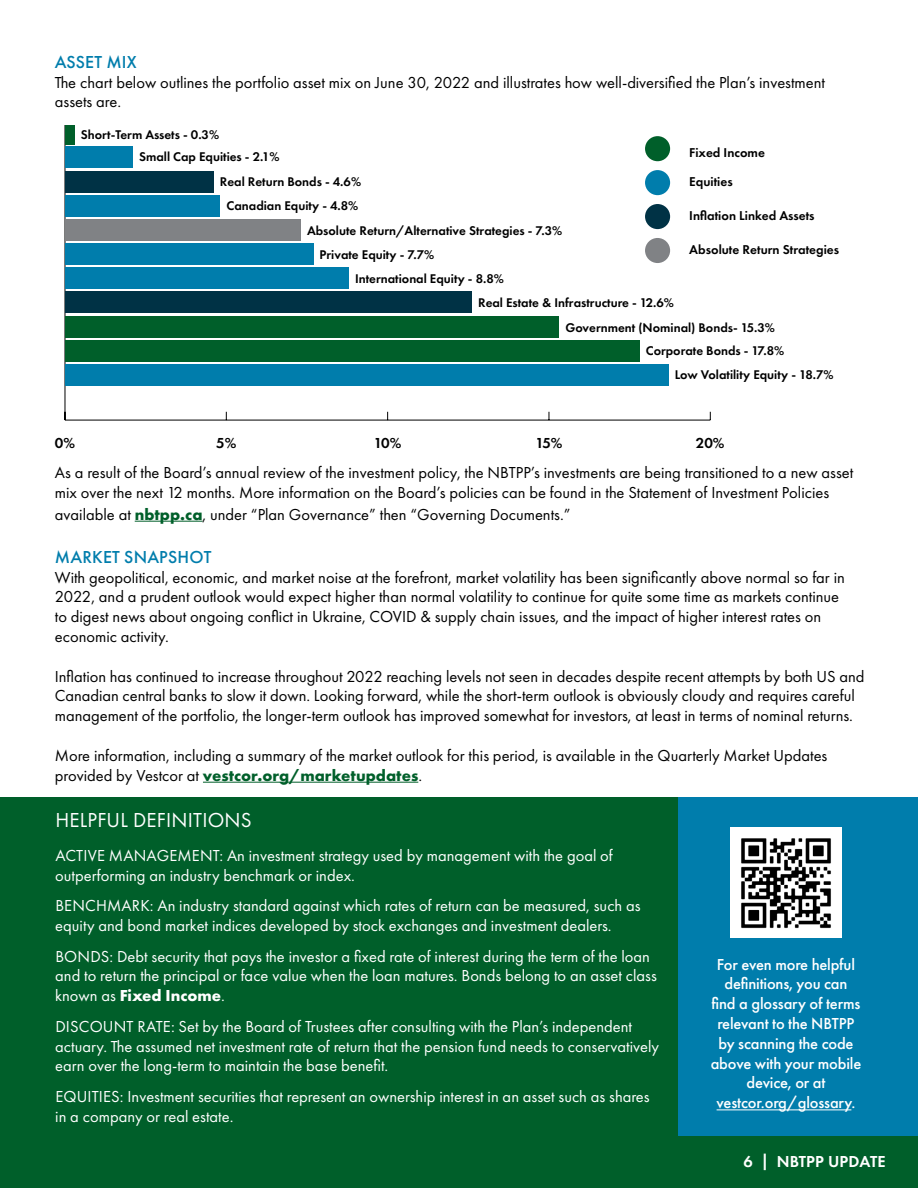
<style>
.page{position:relative;width:918px;height:1188px;background:#fff}
.page>*{position:absolute;margin:0;border:0;box-sizing:border-box;transform-origin:0 0}
.t1{font:21px "Futura PT";letter-spacing:.01em;color:#fff}
.t2{font:500 18px "Futura PT";letter-spacing:.01em;color:#007dac}
.t3{font:16.5px/19.8px "Futura PT";color:#000}
.t4{font:16.5px/19.8px "Futura PT";color:#fff}
.t5{font:500 16.5px/19.8px "Futura PT";letter-spacing:-.01em;color:#fff;text-align:center}
.t6{font:600 16.5px "Futura PT";letter-spacing:.01em;color:#fff}
.t7{font:600 15px "Futura PT";color:#000}
.t8{font:600 13.35px "Futura PT";color:#000}
.t9{font:600 13.05px "Futura PT";color:#000}
.s1{font-weight:700;color:#005f2a}
.s2{font-weight:700}
</style>
<div class="page">
<div style="left:0;top:1135px;width:918px;height:53px;background:#005f2a"></div>
<hr style="left:135px;top:521px;width:68px;height:1px;background:#005f2a">
<hr style="left:203px;top:782px;width:215px;height:1px;background:#005f2a">
<hr style="left:65px;top:420px;width:645px;height:1px;background:#000">
<hr style="left:65px;top:125px;width:1px;height:295px;background:#000">
<div style="left:65px;top:364px;width:603px;height:22px;background:#007dac"></div>
<div style="left:65px;top:340px;width:574px;height:22px;background:#005f2a"></div>
<div style="left:65px;top:316px;width:494px;height:21px;background:#005f2a"></div>
<div style="left:65px;top:292px;width:407px;height:21px;background:#003245"></div>
<div style="left:65px;top:267px;width:284px;height:22px;background:#007dac"></div>
<div style="left:65px;top:243px;width:248px;height:22px;background:#007dac"></div>
<div style="left:65px;top:219px;width:236px;height:22px;background:#808285"></div>
<div style="left:65px;top:195px;width:155px;height:22px;background:#007dac"></div>
<div style="left:65px;top:171px;width:148px;height:22px;background:#003245"></div>
<div style="left:65px;top:147px;width:68px;height:21px;background:#007dac"></div>
<div style="left:65px;top:125px;width:10px;height:19px;background:#005f2a"></div>
<div style="left:645px;top:136px;width:25px;height:25px;background:#005f2a;border-radius:50%"></div>
<div style="left:645px;top:170px;width:25px;height:25px;background:#007dac;border-radius:50%"></div>
<div style="left:645px;top:204px;width:25px;height:25px;background:#003245;border-radius:50%"></div>
<div style="left:645px;top:238px;width:25px;height:25px;background:#808285;border-radius:50%"></div>
<div style="left:0;top:797px;width:918px;height:338px;background:#005f2a"></div>
<div style="left:678px;top:797px;width:240px;height:338px;background:#007dac"></div>
<img style="left:731px;top:827px;width:111px;height:111px">
<hr style="left:717px;top:1109px;width:134px;height:1px;background:#fff">
<p class="t2" style="left:55px;top:51px;width:83px">ASSET MIX</p>
<p class="t3" style="left:55px;top:72px;width:772px">The chart below outlines the portfolio asset mix on June 30, 2022 and illustrates how well-diversified the Plan’s investment assets are.</p>
<p class="t9" style="left:81px;top:126px;width:140px">Short-Term Assets - 0.3%</p>
<p class="t9" style="left:139px;top:149px;width:142px">Small Cap Equities - 2.1%</p>
<p class="t9" style="left:220px;top:174px;width:143px">Real Return Bonds - 4.6%</p>
<p class="t9" style="left:227px;top:198px;width:133px">Canadian Equity - 4.8%</p>
<p class="t9" style="left:307px;top:222px;width:257px">Absolute Return/Alternative Strategies - 7.3%</p>
<p class="t9" style="left:320px;top:246px;width:116px">Private Equity - 7.7%</p>
<p class="t9" style="left:355px;top:270px;width:150px">International Equity - 8.8%</p>
<p class="t9" style="left:478px;top:294px;width:197px">Real Estate &amp; Infrastructure - 12.6%</p>
<p class="t8" style="left:689px;top:144px;width:77px">Fixed Income</p>
<p class="t8" style="left:689px;top:173px;width:45px">Equities</p>
<p class="t8" style="left:689px;top:207px;width:127px">Inflation Linked Assets</p>
<p class="t8" style="left:689px;top:241px;width:151px">Absolute Return Strategies</p>
<p class="t9" style="left:565px;top:319px;width:211px">Government (Nominal) Bonds- 15.3%</p>
<p class="t9" style="left:646px;top:343px;width:140px">Corporate Bonds - 17.8%</p>
<p class="t9" style="left:675px;top:367px;width:160px">Low Volatility Equity - 18.7%</p>
<p class="t7" style="left:55px;top:434px;width:22px">0%</p>
<p class="t7" style="left:216px;top:434px;width:22px">5%</p>
<p class="t7" style="left:374px;top:434px;width:29px">10%</p>
<p class="t7" style="left:535px;top:434px;width:29px">15%</p>
<p class="t7" style="left:696px;top:434px;width:30px">20%</p>
<p class="t3" style="left:55px;top:463px;width:800px">As a result of the Board’s annual review of the investment policy, the NBTPP’s investments are being transitioned to a new asset mix over the next 12 months. More information on the Board’s policies can be found in the Statement of Investment Policies</p>
<p class="t3" style="left:55px;top:504px;width:517px">available at <span class="s1">nbtpp.ca</span>, under “Plan Governance” then “Governing Documents.”</p>
<p class="t2" style="left:55px;top:546px;width:158px">MARKET SNAPSHOT</p>
<p class="t3" style="left:55px;top:567px;width:792px">With geopolitical, economic, and market noise at the forefront, market volatility has been significantly above normal so far in 2022, and a prudent outlook would expect higher than normal volatility to continue for quite some time as markets continue to digest news about ongoing conflict in Ukraine, COVID &amp; supply chain issues, and the impact of higher interest rates on economic activity.</p>
<p class="t3" style="left:55px;top:666px;width:811px">Inflation has continued to increase throughout 2022 reaching levels not seen in decades despite recent attempts by both US and<br>Canadian central banks to slow it down. Looking forward, while the short-term outlook is obviously cloudy and requires careful management of the portfolio, the longer-term outlook has improved somewhat for investors, at least in terms of nominal returns.</p>
<p class="t3" style="left:55px;top:745px;width:774px">More information, including a summary of the market outlook for this period, is available in the Quarterly Market Updates provided by Vestcor at <span class="s1">vestcor.org/marketupdates</span>.</p>
<p class="t1" style="left:55px;top:807px;width:198px">HELPFUL DEFINITIONS</p>
<p class="t4" style="left:55px;top:845px;width:559px">ACTIVE MANAGEMENT: An investment strategy used by management with the goal of outperforming an industry benchmark or index.</p>
<p class="t4" style="left:55px;top:896px;width:587px">BENCHMARK: An industry standard against which rates of return can be measured, such as equity and bond market indices developed by stock exchanges and investment dealers.</p>
<p class="t4" style="left:55px;top:946px;width:603px">BONDS: Debt security that pays the investor a fixed rate of interest during the term of the loan and to return the principal or face value when the loan matures. Bonds belong to an asset class known as <span class="s2">Fixed Income</span>.</p>
<p class="t4" style="left:55px;top:1016px;width:605px">DISCOUNT RATE: Set by the Board of Trustees after consulting with the Plan’s independent actuary. The assumed net investment rate of return that the pension fund needs to conservatively earn over the long-term to maintain the base benefit.</p>
<p class="t4" style="left:55px;top:1087px;width:596px">EQUITIES: Investment securities that represent an ownership interest in an asset such as shares in a company or real estate.</p>
<p class="t5" style="left:711px;top:954px;width:152px">For even more helpful definitions, you can find a glossary of terms relevant to the NBTPP by scanning the code above with your mobile device, or at vestcor.org/glossary.</p>
<p class="t6" style="left:744px;top:1151px;width:144px">6 | NBTPP UPDATE</p>
</div>
